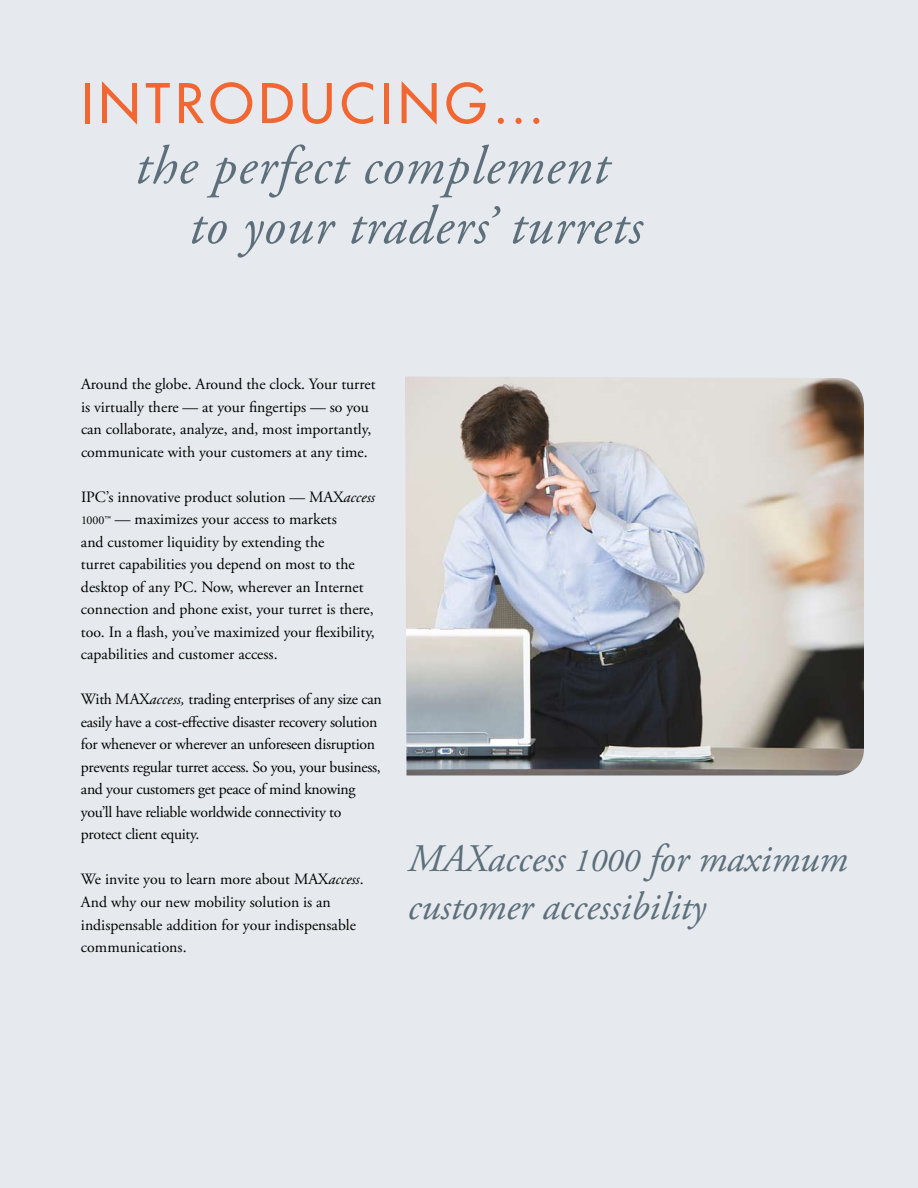
<style>
.page{position:relative;width:918px;height:1188px;background:#e6eaee}
.page>*{position:absolute;margin:0;border:0;box-sizing:border-box;transform-origin:0 0}
.t1{font:italic 54px/60px "Adobe Garamond Pro";letter-spacing:.02em;color:#5c6f7b}
.t2{font:53.1px "Futura";letter-spacing:.1em;color:#f26631}
.t3{font:italic 39px/48px "Adobe Garamond Pro";color:#5c6f7b}
.t4{font:15.75px/22.5px "Adobe Garamond Pro";color:#000}
.t5{font:15.75px/22.5px "Adobe Garamond Pro";letter-spacing:-.02em;color:#000}
.s1{font-style:italic}
.s2{font-size:12px}
.s3{font-size:33px}
</style>
<div class="page">
<img style="left:405px;top:376px;width:459px;height:400px">
<h2 class="t2" style="left:81px;top:69px;width:466px">INTRODUCING…</h2>
<h1 class="t1" style="left:189px;top:137px;width:455px;text-indent:-54px">the perfect complement to your traders’ turrets</h1>
<p class="t4" style="left:81px;top:374px;width:296px">Around the globe. Around the clock. Your turret is virtually there — at your fingertips — so you can collaborate, analyze, and, most importantly, communicate with your customers at any time.</p>
<p class="t4" style="left:81px;top:486px;width:295px">IPC’s innovative product solution — MAX<span class="s1">access </span><span class="s2">1000™</span> — maximizes your access to markets<br>and customer liquidity by extending the<br>turret capabilities you depend on most to the desktop of any PC. Now, wherever an Internet connection and phone exist, your turret is there, too. In a flash, you’ve maximized your flexibility, capabilities and customer access.</p>
<p class="t5" style="left:81px;top:689px;width:302px">With MAX<span class="s1">access,</span> trading enterprises of any size can easily have a cost-effective disaster recovery solution for whenever or wherever an unforeseen disruption prevents regular turret access. So you, your business, and your customers get peace of mind knowing you’ll have reliable worldwide connectivity to protect client equity.</p>
<p class="t4" style="left:81px;top:869px;width:284px">We invite you to learn more about MAX<span class="s1">access</span>.<br>And why our new mobility solution is an indispensable addition for your indispensable communications.</p>
<h3 class="t3" style="left:408px;top:836px;width:441px">MAXaccess <span class="s3">1000</span> for maximum customer accessibility</h3>
</div>
